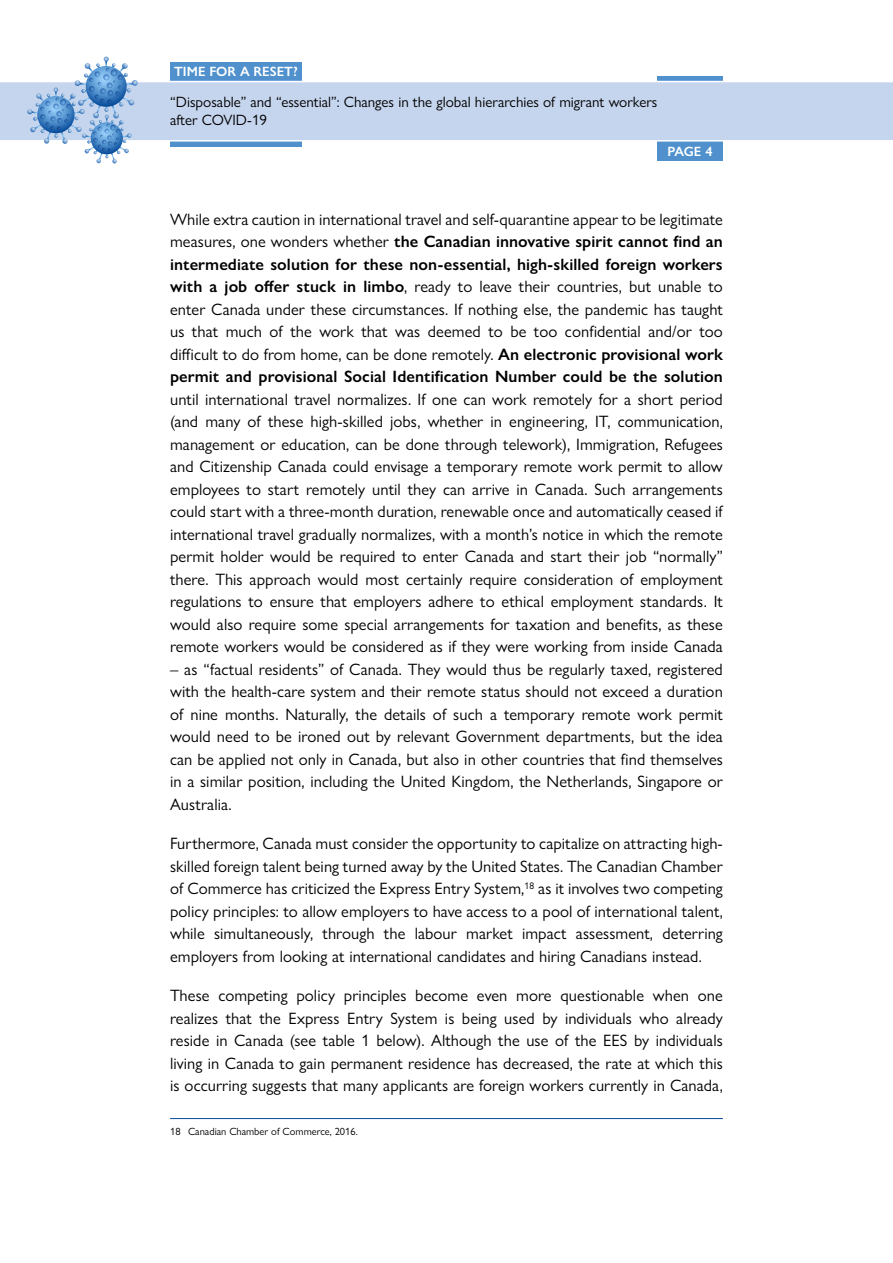
<style>
.page{position:relative;width:893px;height:1263px;background:#fff}
.page>*{position:absolute;margin:0;border:0;box-sizing:border-box;transform-origin:0 0}
.Body_text{font:16.5px/22.5px "Gill Sans Nova";letter-spacing:.005em;color:#000;text-align:justify}
.t1{font:15px/18px "Gill Sans Nova";color:#000}
.t2{font:600 13.5px "Gill Sans Nova";color:#fff}
.footnote{font:10.5px "Gill Sans Nova";color:#000}
.s1{font-weight:600}
</style>
<div class="page">
<div style="left:657px;top:76px;width:66px;height:85px;background:#5091cd"></div>
<div style="left:170px;top:62px;width:132px;height:84px;background:#5091cd"></div>
<div style="left:0;top:81px;width:893px;height:61px;background:#c6d5ee"></div>
<svg style="left:27px;top:57px;width:111px;height:106px"></svg>
<hr style="left:170px;top:1118px;width:553px;height:1px;background:#084b9a">
<p class="t2" style="left:174px;top:63px;width:125px">TIME FOR A RESET?</p>
<p class="t1" style="left:170px;top:93px;width:489px">“Disposable” and “essential”: Changes in the global hierarchies of migrant workers after COVID-19</p>
<p class="t2" style="left:667px;top:143px;width:47px">PAGE 4</p>
<p class="Body_text" style="left:170px;top:208px;width:554px">While extra caution in international travel and self-quarantine appear to be legitimate measures, one wonders whether <span class="s1">the Canadian innovative spirit cannot find an intermediate solution for these non-essential, high-skilled foreign workers with a job offer stuck in limbo</span>, ready to leave their countries, but unable to enter Canada under these circumstances. If nothing else, the pandemic has taught us that much of the work that was deemed to be too confidential and/or too difficult to do from home, can be done remotely. <span class="s1">An electronic provisional work permit and provisional Social Identification Number could be the solution </span>until international travel normalizes. If one can work remotely for a short period (and many of these high-skilled jobs, whether in engineering, IT, communication, management or education, can be done through telework), Immigration, Refugees and Citizenship Canada could envisage a temporary remote work permit to allow employees to start remotely until they can arrive in Canada. Such arrangements could start with a three-month duration, renewable once and automatically ceased if international travel gradually normalizes, with a month’s notice in which the remote permit holder would be required to enter Canada and start their job “normally” there. This approach would most certainly require consideration of employment regulations to ensure that employers adhere to ethical employment standards. It would also require some special arrangements for taxation and benefits, as these remote workers would be considered as if they were working from inside Canada</p>
<p class="Body_text" style="left:170px;top:658px;width:554px">– as “factual residents” of Canada. They would thus be regularly taxed, registered with the health-care system and their remote status should not exceed a duration of nine months. Naturally, the details of such a temporary remote work permit would need to be ironed out by relevant Government departments, but the idea can be applied not only in Canada, but also in other countries that find themselves in a similar position, including the United Kingdom, the Netherlands, Singapore or Australia.</p>
<p class="Body_text" style="left:170px;top:832px;width:554px">Furthermore, Canada must consider the opportunity to capitalize on attracting high&shy;skilled foreign talent being turned away by the United States. The Canadian Chamber of Commerce has criticized the Express Entry System,<sup>18</sup> as it involves two competing policy principles: to allow employers to have access to a pool of international talent, while simultaneously, through the labour market impact assessment, deterring employers from looking at international candidates and hiring Canadians instead.</p>
<p class="Body_text" style="left:170px;top:984px;width:554px">These competing policy principles become even more questionable when one realizes that the Express Entry System is being used by individuals who already reside in Canada (see table 1 below). Although the use of the EES by individuals living in Canada to gain permanent residence has decreased, the rate at which this is occurring suggests that many applicants are foreign workers currently in Canada,</p>
<p class="footnote" style="left:170px;top:1125px;width:189px">18 Canadian Chamber of Commerce, 2016.</p>
</div>
